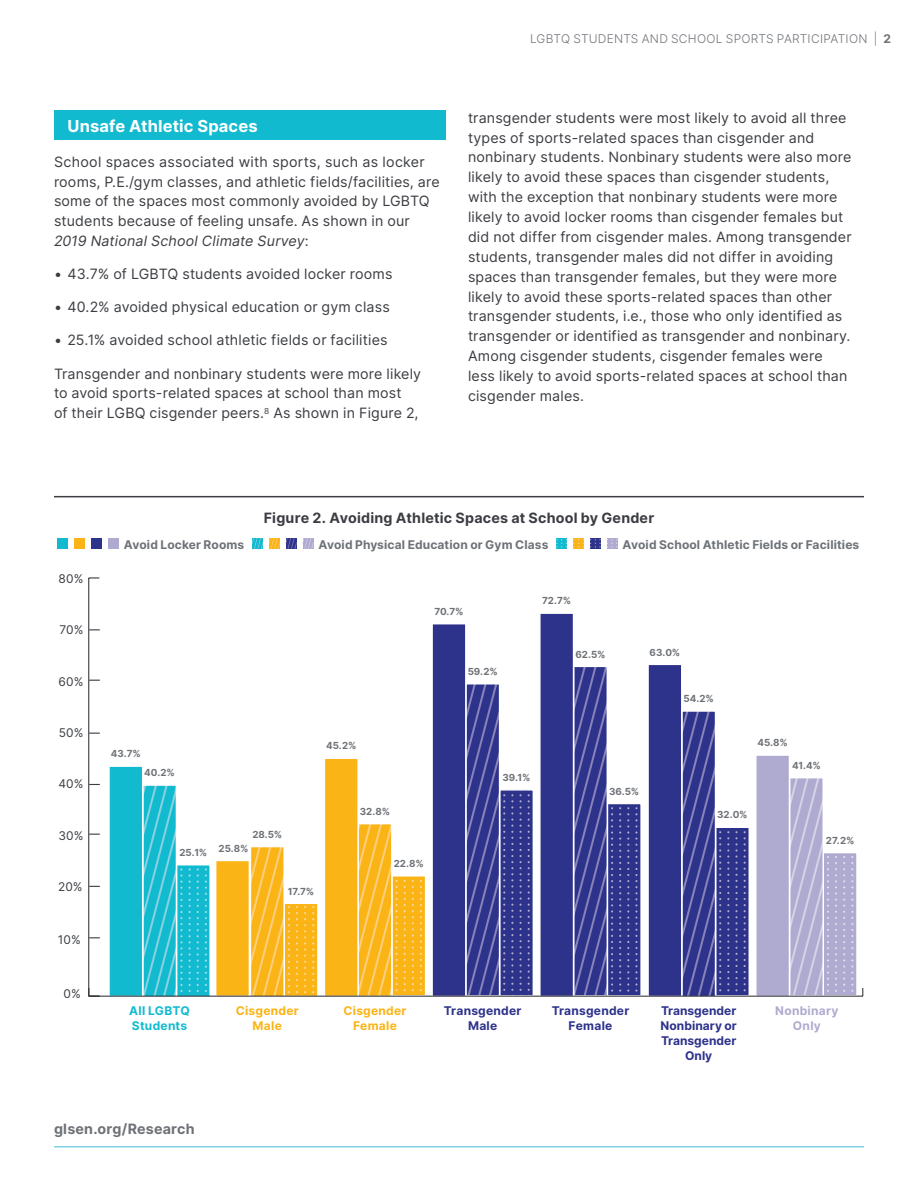
<style>
.page{position:relative;width:918px;height:1188px;background:#fff}
.page>*{position:absolute;margin:0;border:0;box-sizing:border-box;transform-origin:0 0}
.t1{font:700 16.5px "Inter";letter-spacing:.005em;color:#fff}
.t2{font:14.25px/20px "Inter";letter-spacing:.01em;color:#3b3d42}
.t3{font:700 14.25px "Inter";letter-spacing:.015em;color:#3b3d42}
.t4{font:700 14.25px "Inter";letter-spacing:.01em;color:#6e7277}
.t5{font:700 12px "Inter";letter-spacing:.01em;color:#6e7277}
.t6{font:700 12px/15px "Inter";letter-spacing:.005em;color:#2d328b;text-align:center}
.t7{font:300 12px "Inter";letter-spacing:.02em;color:#6e7277}
.t8{font:700 12px/15px "Inter";letter-spacing:.02em;color:#fbb416;text-align:center}
.t9{font:12px "Inter";letter-spacing:.015em;color:#3b3d42}
.t10{font:700 12px/15px "Inter";letter-spacing:.02em;color:#12bad0}
.t11{font:700 12px/15px "Inter";letter-spacing:.025em;color:#afabd0;text-align:center}
.t12{font:700 9.75px "Inter";color:#6e7277}
.s1{font-style:italic}
.s2{font-weight:700}
</style>
<div class="page">
<hr style="left:54px;top:1146px;width:810px;height:2px;background:#80d2e4">
<div style="left:54px;top:111px;width:392px;height:29px;background:#12bad0"></div>
<hr style="left:54px;top:496px;width:810px;height:1px;background:#3b3d42">
<div style="left:58px;top:538px;width:10px;height:11px;background:#12bad0"></div>
<div style="left:74px;top:538px;width:11px;height:11px;background:#fbb416"></div>
<div style="left:91px;top:538px;width:11px;height:11px;background:#2d328b"></div>
<div style="left:108px;top:538px;width:11px;height:11px;background:#afabd0"></div>
<svg style="left:252px;top:538px;width:11px;height:11px"></svg>
<svg style="left:269px;top:538px;width:11px;height:11px"></svg>
<svg style="left:286px;top:538px;width:11px;height:11px"></svg>
<svg style="left:303px;top:538px;width:10px;height:11px"></svg>
<svg style="left:556px;top:538px;width:11px;height:11px"></svg>
<svg style="left:573px;top:538px;width:11px;height:11px"></svg>
<svg style="left:590px;top:538px;width:11px;height:11px"></svg>
<svg style="left:607px;top:538px;width:10px;height:11px"></svg>
<svg style="left:145px;top:787px;width:65px;height:209px"></svg>
<div style="left:142px;top:784px;width:35px;height:214px;border:2px solid #fff"></div>
<div style="left:108px;top:765px;width:35px;height:232px;background:#12bad0;border:2px solid #fff"></div>
<svg style="left:253px;top:849px;width:65px;height:147px"></svg>
<div style="left:250px;top:846px;width:35px;height:151px;border:2px solid #fff"></div>
<div style="left:215px;top:860px;width:35px;height:137px;background:#fbb416;border:2px solid #fff"></div>
<svg style="left:360px;top:826px;width:66px;height:170px"></svg>
<div style="left:357px;top:823px;width:36px;height:174px;border:2px solid #fff"></div>
<div style="left:324px;top:757px;width:35px;height:240px;background:#fbb416;border:2px solid #fff"></div>
<svg style="left:468px;top:686px;width:65px;height:310px"></svg>
<div style="left:465px;top:683px;width:35px;height:314px;border:2px solid #fff"></div>
<div style="left:431px;top:623px;width:36px;height:374px;background:#2d328b;border:2px solid #fff"></div>
<svg style="left:576px;top:669px;width:65px;height:327px"></svg>
<div style="left:573px;top:666px;width:35px;height:331px;border:2px solid #fff"></div>
<div style="left:539px;top:612px;width:35px;height:385px;background:#2d328b;border:2px solid #fff"></div>
<svg style="left:684px;top:713px;width:65px;height:283px"></svg>
<div style="left:681px;top:710px;width:35px;height:287px;border:2px solid #fff"></div>
<div style="left:647px;top:664px;width:36px;height:333px;background:#2d328b;border:2px solid #fff"></div>
<div style="left:755px;top:754px;width:35px;height:243px;background:#afabd0;border:2px solid #fff"></div>
<hr style="left:89px;top:996px;width:774px;height:1px;background:#3b3d42">
<svg style="left:790px;top:778px;width:73px;height:218px"></svg>
<hr style="left:88px;top:578px;width:1px;height:418px;background:#3b3d42">
<svg style="left:88px;top:988px;width:11px;height:9px"></svg>
<svg style="left:89px;top:577px;width:10px;height:2px"></svg>
<p class="t1" style="left:68px;top:114px;width:192px">Unsafe Athletic Spaces</p>
<p class="t2" style="left:54px;top:151px;width:387px">School spaces associated with sports, such as locker rooms, P.E./gym classes, and athletic fields/facilities, are some of the spaces most commonly avoided by LGBTQ students because of feeling unsafe. As shown in our <span class="s1">2019 National School Climate Survey</span>:</p>
<p class="t2" style="left:54px;top:264px;width:340px">• 43.7% of LGBTQ students avoided locker rooms</p>
<p class="t2" style="left:54px;top:297px;width:337px">• 40.2% avoided physical education or gym class</p>
<p class="t2" style="left:54px;top:330px;width:335px">• 25.1% avoided school athletic fields or facilities</p>
<p class="t2" style="left:54px;top:363px;width:369px">Transgender and nonbinary students were more likely to avoid sports-related spaces at school than most<br>of their LGBQ cisgender peers.<sup>8</sup> As shown in Figure 2,</p>
<p class="t7" style="left:530px;top:30px;width:362px">LGBTQ STUDENTS AND SCHOOL SPORTS PARTICIPATION | <span class="s2">2</span></p>
<p class="t2" style="left:468px;top:107px;width:385px">transgender students were most likely to avoid all three types of sports-related spaces than cisgender and nonbinary students. Nonbinary students were also more likely to avoid these spaces than cisgender students, with the exception that nonbinary students were more likely to avoid locker rooms than cisgender females but did not differ from cisgender males. Among transgender students, transgender males did not differ in avoiding spaces than transgender females, but they were more likely to avoid these sports-related spaces than other transgender students, i.e., those who only identified as transgender or identified as transgender and nonbinary.<br>Among cisgender students, cisgender females were less likely to avoid sports-related spaces at school than cisgender males.</p>
<p class="t3" style="left:264px;top:507px;width:392px">Figure 2. Avoiding Athletic Spaces at School by Gender</p>
<p class="t9" style="left:59px;top:570px;width:26px">80%</p>
<p class="t9" style="left:59px;top:621px;width:26px">70%</p>
<p class="t9" style="left:58px;top:672px;width:27px">60%</p>
<p class="t9" style="left:59px;top:724px;width:26px">50%</p>
<p class="t9" style="left:58px;top:775px;width:27px">40%</p>
<p class="t9" style="left:58px;top:827px;width:27px">30%</p>
<p class="t9" style="left:58px;top:878px;width:26px">20%</p>
<p class="t9" style="left:58px;top:931px;width:24px">10%</p>
<p class="t9" style="left:64px;top:984px;width:19px">0%</p>
<p class="t5" style="left:124px;top:536px;width:122px">Avoid Locker Rooms</p>
<p class="t5" style="left:319px;top:536px;width:231px">Avoid Physical Education or Gym Class</p>
<p class="t5" style="left:623px;top:536px;width:238px">Avoid School Athletic Fields or Facilities</p>
<p class="t12" style="left:434px;top:604px;width:31px">70.7%</p>
<p class="t12" style="left:468px;top:664px;width:32px">59.2%</p>
<p class="t12" style="left:542px;top:594px;width:31px">72.7%</p>
<p class="t12" style="left:575px;top:647px;width:32px">62.5%</p>
<p class="t12" style="left:650px;top:645px;width:32px">63.0%</p>
<p class="t12" style="left:683px;top:692px;width:32px">54.2%</p>
<p class="t12" style="left:111px;top:747px;width:32px">43.7%</p>
<p class="t12" style="left:144px;top:766px;width:32px">40.2%</p>
<p class="t12" style="left:180px;top:845px;width:29px">25.1%</p>
<p class="t12" style="left:252px;top:827px;width:31px">28.5%</p>
<p class="t12" style="left:219px;top:841px;width:31px">25.8%</p>
<p class="t12" style="left:288px;top:884px;width:28px">17.7%</p>
<p class="t12" style="left:326px;top:739px;width:32px">45.2%</p>
<p class="t12" style="left:360px;top:804px;width:32px">32.8%</p>
<p class="t12" style="left:394px;top:856px;width:32px">22.8%</p>
<p class="t12" style="left:502px;top:770px;width:29px">39.1%</p>
<p class="t12" style="left:609px;top:784px;width:32px">36.5%</p>
<p class="t12" style="left:757px;top:736px;width:32px">45.8%</p>
<p class="t12" style="left:792px;top:758px;width:30px">41.4%</p>
<p class="t12" style="left:717px;top:808px;width:32px">32.0%</p>
<p class="t12" style="left:826px;top:833px;width:30px">27.2%</p>
<p class="t10" style="left:129px;top:1003px;width:62px">All LGBTQ<br>Students</p>
<p class="t8" style="left:236px;top:1003px;width:65px">Cisgender<br>Male</p>
<p class="t8" style="left:344px;top:1003px;width:65px">Cisgender<br>Female</p>
<p class="t6" style="left:444px;top:1003px;width:79px">Transgender<br>Male</p>
<p class="t6" style="left:552px;top:1003px;width:79px">Transgender<br>Female</p>
<p class="t6" style="left:661px;top:1003px;width:78px">Transgender<br>Nonbinary or<br>Transgender<br>Only</p>
<p class="t11" style="left:775px;top:1003px;width:65px">Nonbinary<br>Only</p>
<p class="t4" style="left:54px;top:1118px;width:142px">glsen.org/Research</p>
</div>
